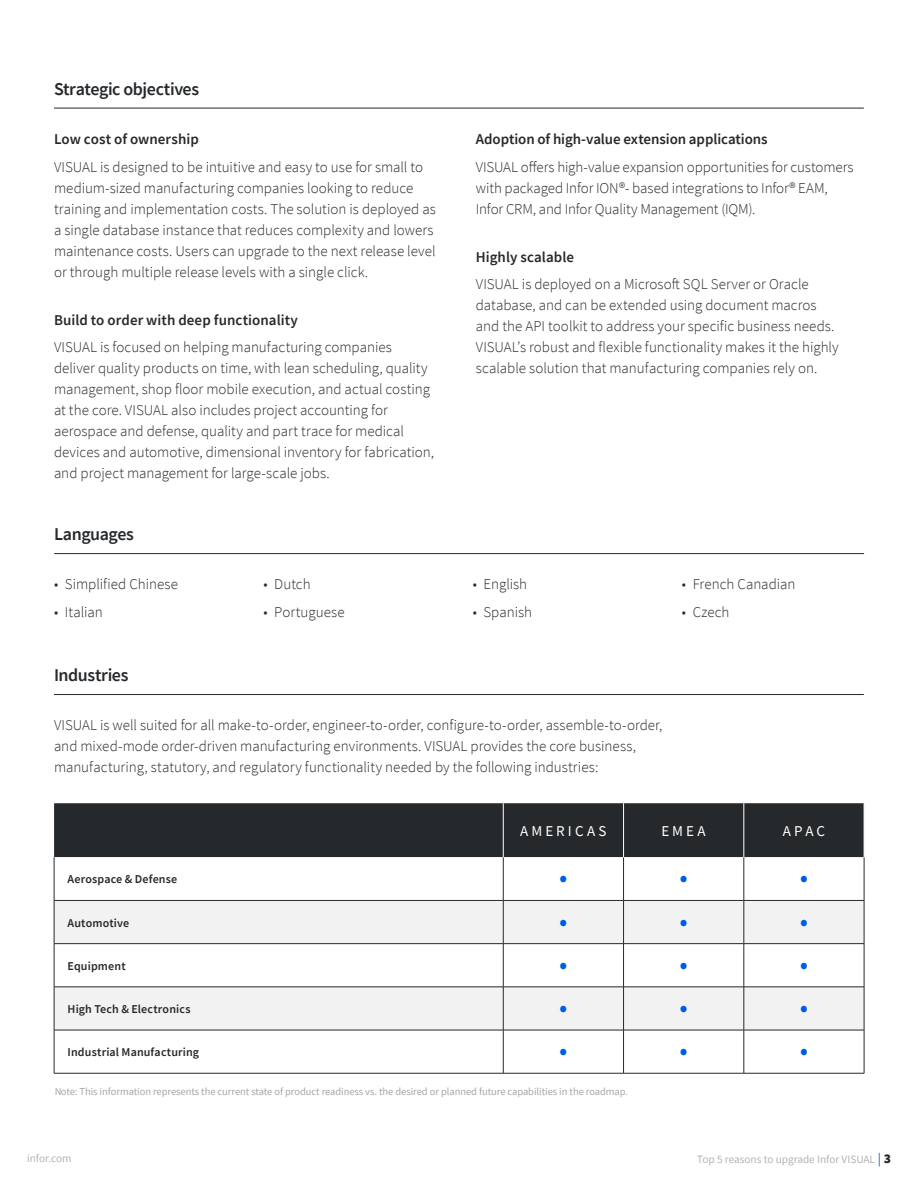
<style>
.page{position:relative;width:918px;height:1188px;background:#fff}
.page>*{position:absolute;margin:0;border:0;box-sizing:border-box;transform-origin:0 0}
.t1{font:300 30px "Source Sans Pro";color:#005ce6}
.Underlined_Subhead_1{font:600 18px "Source Sans Pro";letter-spacing:-.025em;color:#26292c}
.Last_Paragraph_Body{font:300 15px/21px "Source Sans Pro";color:#26292c}
.Body_Copy{font:300 15px/21px "Source Sans Pro";color:#26292c}
.Subhead_2{font:600 15px "Source Sans Pro";color:#26292c}
.t2{font:15px "Source Sans Pro";letter-spacing:.205em;color:#fff}
.t3{font:600 12px "Source Sans Pro";letter-spacing:.01em;color:#26292c}
.t4{font:11.25px "Source Sans Pro";color:#b3b3b3}
.t5{font:10.5px "Source Sans Pro";letter-spacing:-.005em;color:#a6a6a6}
.s1{font-size:13.5px;color:#005ce6}
.s2{font-weight:900;font-size:13.5px;color:#26292c}
</style>
<div class="page">
<div style="left:54px;top:803px;width:810px;height:54px;background:#26292c"></div>
<svg style="left:55px;top:857px;width:809px;height:216px"></svg>
<svg style="left:55px;top:901px;width:809px;height:129px;fill:#f2f2f2"></svg>
<hr style="left:54px;top:857px;width:1px;height:43px;background:#26292c">
<hr style="left:503px;top:857px;width:1px;height:43px;background:#26292c">
<hr style="left:623px;top:857px;width:1px;height:43px;background:#26292c">
<hr style="left:744px;top:857px;width:1px;height:43px;background:#26292c">
<hr style="left:864px;top:857px;width:1px;height:43px;background:#26292c">
<hr style="left:54px;top:901px;width:1px;height:43px;background:#26292c">
<hr style="left:54px;top:900px;width:449px;height:1px;background:#26292c">
<hr style="left:503px;top:901px;width:1px;height:43px;background:#26292c">
<hr style="left:503px;top:900px;width:121px;height:1px;background:#26292c">
<hr style="left:623px;top:901px;width:1px;height:43px;background:#26292c">
<hr style="left:624px;top:900px;width:120px;height:1px;background:#26292c">
<hr style="left:744px;top:900px;width:120px;height:1px;background:#26292c">
<hr style="left:744px;top:901px;width:1px;height:43px;background:#26292c">
<hr style="left:864px;top:901px;width:1px;height:43px;background:#26292c">
<hr style="left:54px;top:944px;width:1px;height:43px;background:#26292c">
<hr style="left:54px;top:943px;width:449px;height:1px;background:#26292c">
<hr style="left:503px;top:944px;width:1px;height:43px;background:#26292c">
<hr style="left:503px;top:943px;width:121px;height:1px;background:#26292c">
<hr style="left:623px;top:944px;width:1px;height:43px;background:#26292c">
<hr style="left:624px;top:943px;width:120px;height:1px;background:#26292c">
<hr style="left:744px;top:943px;width:120px;height:1px;background:#26292c">
<hr style="left:744px;top:944px;width:1px;height:43px;background:#26292c">
<hr style="left:864px;top:944px;width:1px;height:43px;background:#26292c">
<hr style="left:54px;top:987px;width:1px;height:43px;background:#26292c">
<hr style="left:54px;top:987px;width:449px;height:1px;background:#26292c">
<hr style="left:503px;top:987px;width:1px;height:43px;background:#26292c">
<hr style="left:503px;top:987px;width:121px;height:1px;background:#26292c">
<hr style="left:623px;top:987px;width:1px;height:43px;background:#26292c">
<hr style="left:624px;top:987px;width:120px;height:1px;background:#26292c">
<hr style="left:744px;top:987px;width:120px;height:1px;background:#26292c">
<hr style="left:744px;top:987px;width:1px;height:43px;background:#26292c">
<hr style="left:864px;top:987px;width:1px;height:43px;background:#26292c">
<hr style="left:54px;top:1030px;width:1px;height:43px;background:#26292c">
<hr style="left:54px;top:1030px;width:449px;height:1px;background:#26292c">
<hr style="left:54px;top:1073px;width:449px;height:1px;background:#26292c">
<hr style="left:503px;top:1030px;width:1px;height:43px;background:#26292c">
<hr style="left:503px;top:1030px;width:121px;height:1px;background:#26292c">
<hr style="left:503px;top:1073px;width:121px;height:1px;background:#26292c">
<hr style="left:623px;top:1030px;width:1px;height:43px;background:#26292c">
<hr style="left:624px;top:1030px;width:120px;height:1px;background:#26292c">
<hr style="left:744px;top:1030px;width:120px;height:1px;background:#26292c">
<hr style="left:744px;top:1030px;width:1px;height:43px;background:#26292c">
<hr style="left:864px;top:1030px;width:1px;height:43px;background:#26292c">
<hr style="left:624px;top:1073px;width:120px;height:1px;background:#26292c">
<hr style="left:744px;top:1073px;width:120px;height:1px;background:#26292c">
<hr style="left:503px;top:803px;width:1px;height:54px;background:#fff">
<hr style="left:623px;top:803px;width:1px;height:54px;background:#fff">
<hr style="left:744px;top:803px;width:1px;height:54px;background:#fff">
<hr style="left:54px;top:553px;width:810px;height:1px;background:#26292c">
<hr style="left:54px;top:108px;width:810px;height:1px;background:#26292c">
<hr style="left:54px;top:694px;width:810px;height:1px;background:#26292c">
<p class="Underlined_Subhead_1" style="left:54px;top:77px;width:147px">Strategic objectives</p>
<p class="Subhead_2" style="left:54px;top:129px;width:146px">Low cost of ownership</p>
<p class="Last_Paragraph_Body" style="left:54px;top:156px;width:383px">VISUAL is designed to be intuitive and easy to use for small to medium-sized manufacturing companies looking to reduce training and implementation costs. The solution is deployed as a single database instance that reduces complexity and lowers maintenance costs. Users can upgrade to the next release level or through multiple release levels with a single click.</p>
<p class="Subhead_2" style="left:54px;top:310px;width:246px">Build to order with deep functionality</p>
<p class="Last_Paragraph_Body" style="left:54px;top:337px;width:382px">VISUAL is focused on helping manufacturing companies deliver quality products on time, with lean scheduling, quality management, shop floor mobile execution, and actual costing at the core. VISUAL also includes project accounting for aerospace and defense, quality and part trace for medical devices and automotive, dimensional inventory for fabrication, and project management for large-scale jobs.</p>
<p class="Underlined_Subhead_1" style="left:54px;top:522px;width:81px">Languages</p>
<p class="Last_Paragraph_Body" style="left:54px;top:574px;width:125px">• Simplified Chinese</p>
<p class="Last_Paragraph_Body" style="left:54px;top:602px;width:50px">• Italian</p>
<p class="Underlined_Subhead_1" style="left:54px;top:663px;width:76px">Industries</p>
<p class="Last_Paragraph_Body" style="left:263px;top:574px;width:49px">• Dutch</p>
<p class="Last_Paragraph_Body" style="left:263px;top:602px;width:83px">• Portuguese</p>
<p class="Subhead_2" style="left:476px;top:129px;width:293px">Adoption of high-value extension applications</p>
<p class="Last_Paragraph_Body" style="left:476px;top:156px;width:379px">VISUAL offers high-value expansion opportunities for customers with packaged Infor ION®- based integrations to Infor® EAM,<br>Infor CRM, and Infor Quality Management (IQM).</p>
<p class="Subhead_2" style="left:476px;top:247px;width:100px">Highly scalable</p>
<p class="Body_Copy" style="left:476px;top:274px;width:364px">VISUAL is deployed on a Microsoft SQL Server or Oracle database, and can be extended using document macros and the API toolkit to address your specific business needs.<br>VISUAL’s robust and flexible functionality makes it the highly scalable solution that manufacturing companies rely on.</p>
<p class="Last_Paragraph_Body" style="left:473px;top:574px;width:56px">• English</p>
<p class="Last_Paragraph_Body" style="left:473px;top:602px;width:61px">• Spanish</p>
<p class="Last_Paragraph_Body" style="left:682px;top:574px;width:115px">• French Canadian</p>
<p class="Last_Paragraph_Body" style="left:682px;top:602px;width:49px">• Czech</p>
<p class="Last_Paragraph_Body" style="left:54px;top:715px;width:610px">VISUAL is well suited for all make-to-order, engineer-to-order, configure-to-order, assemble-to-order, and mixed-mode order-driven manufacturing environments. VISUAL provides the core business, manufacturing, statutory, and regulatory functionality needed by the following industries:</p>
<p class="t2" style="left:520px;top:821px;width:88px">AMERICAS</p>
<p class="t2" style="left:662px;top:821px;width:46px">EMEA</p>
<p class="t2" style="left:783px;top:821px;width:44px">APAC</p>
<p class="t3" style="left:68px;top:871px;width:111px">Aerospace &amp; Defense</p>
<p class="t1" style="left:559px;top:859px;width:10px">•</p>
<p class="t1" style="left:679px;top:859px;width:10px">•</p>
<p class="t1" style="left:800px;top:859px;width:10px">•</p>
<p class="t3" style="left:68px;top:915px;width:63px">Automotive</p>
<p class="t1" style="left:559px;top:902px;width:10px">•</p>
<p class="t1" style="left:679px;top:902px;width:10px">•</p>
<p class="t1" style="left:800px;top:902px;width:10px">•</p>
<p class="t3" style="left:68px;top:958px;width:60px">Equipment</p>
<p class="t1" style="left:559px;top:945px;width:10px">•</p>
<p class="t1" style="left:679px;top:945px;width:10px">•</p>
<p class="t1" style="left:800px;top:945px;width:10px">•</p>
<p class="t3" style="left:68px;top:1001px;width:124px">High Tech &amp; Electronics</p>
<p class="t1" style="left:559px;top:989px;width:10px">•</p>
<p class="t1" style="left:679px;top:989px;width:10px">•</p>
<p class="t1" style="left:800px;top:989px;width:10px">•</p>
<p class="t3" style="left:68px;top:1044px;width:133px">Industrial Manufacturing</p>
<p class="t1" style="left:559px;top:1032px;width:10px">•</p>
<p class="t1" style="left:679px;top:1032px;width:10px">•</p>
<p class="t1" style="left:800px;top:1032px;width:10px">•</p>
<p class="t5" style="left:54px;top:1085px;width:575px">Note: This information represents the current state of product readiness vs. the desired or planned future capabilities in the roadmap.</p>
<p class="t4" style="left:27px;top:1152px;width:46px">infor.com</p>
<p class="t4" style="left:697px;top:1152px;width:195px">Top 5 reasons to upgrade Infor VISUAL <span class="s1">|</span> <span class="s2">3</span></p>
</div>
